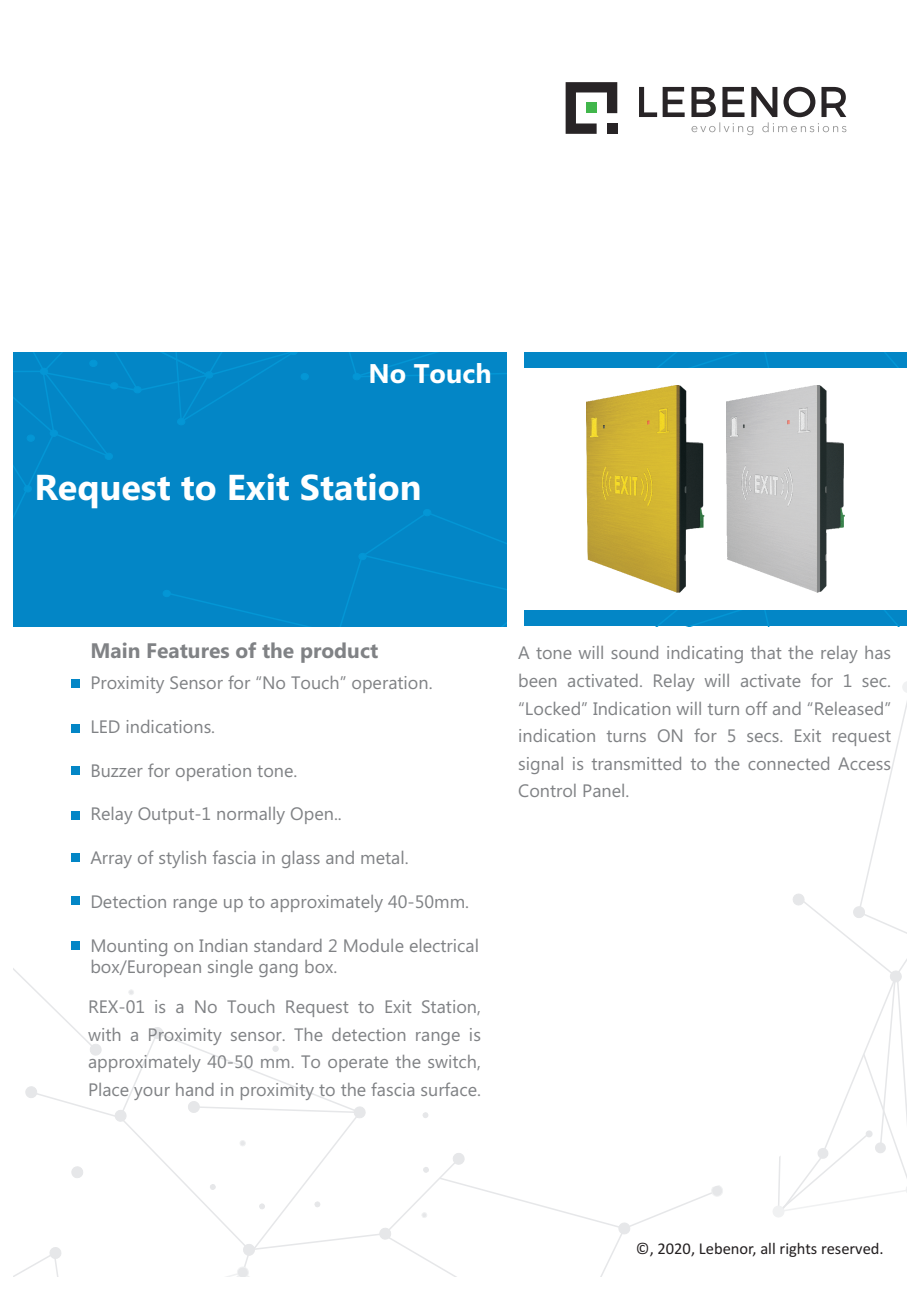
<style>
.page{position:relative;width:920px;height:1290px;background:#fff}
.page>*{position:absolute;margin:0;border:0;box-sizing:border-box;transform-origin:0 0}
.t1{font:700 36px "Ebrima";color:#fff}
.t2{font:700 27px "Ebrima";color:#fff}
.t3{font:700 21px "Ebrima";color:#808285}
.t4{font:18px/27.6px "Ebrima";color:#808285;text-align:justify}
.t5{font:16.5px "Calibri";color:#231f20}
</style>
<div class="page">
<svg style="left:14px;top:681px;width:893px;height:595px"></svg>
<div style="left:401px;top:865px;width:454px;height:334px;background:#fff;border-radius:50%"></div>
<div style="left:13px;top:352px;width:494px;height:274px;background:#0386c6"></div>
<svg style="left:566px;top:82px;width:51px;height:52px"></svg>
<svg style="left:639px;top:87px;width:207px;height:48px"></svg>
<div style="left:524px;top:352px;width:382px;height:16px;background:#0386c6"></div>
<svg style="left:884px;top:352px;width:15px;height:16px"></svg>
<svg style="left:657px;top:352px;width:112px;height:16px"></svg>
<div style="left:524px;top:610px;width:382px;height:16px;background:#0386c6"></div>
<svg style="left:884px;top:610px;width:15px;height:16px"></svg>
<svg style="left:657px;top:610px;width:112px;height:16px"></svg>
<div style="left:72px;top:724px;width:8px;height:8px;background:#0386c6"></div>
<div style="left:72px;top:679px;width:8px;height:8px;background:#0386c6"></div>
<div style="left:72px;top:811px;width:8px;height:9px;background:#0386c6"></div>
<div style="left:72px;top:767px;width:8px;height:8px;background:#0386c6"></div>
<div style="left:72px;top:853px;width:8px;height:9px;background:#0386c6"></div>
<div style="left:72px;top:941px;width:8px;height:8px;background:#0386c6"></div>
<div style="left:72px;top:896px;width:8px;height:8px;background:#0386c6"></div>
<img style="left:586px;top:385px;width:118px;height:208px">
<img style="left:726px;top:385px;width:118px;height:208px">
<h2 class="t2" style="left:368px;top:363px;width:125px">No Touch</h2>
<h1 class="t1" style="left:34px;top:473px;width:389px">Request to Exit Station</h1>
<p class="t3" style="left:90px;top:642px;width:289px">Main Features of the product</p>
<p class="t4" style="left:518px;top:641px;width:374px">A tone will sound indicating that the relay has been activated. Relay will activate for 1 sec. “Locked” Indication will turn off and “Released” indication turns ON for 5 secs. Exit request signal is transmitted to the connected Access Control Panel.</p>
<p class="t4" style="left:90px;top:671px;width:344px">Proximity Sensor for “No Touch” operation.</p>
<p class="t4" style="left:90px;top:715px;width:126px">LED indications.</p>
<p class="t4" style="left:90px;top:758px;width:209px">Buzzer for operation tone.</p>
<p class="t4" style="left:90px;top:802px;width:253px">Relay Output-1 normally Open..</p>
<p class="t4" style="left:90px;top:846px;width:320px">Array of stylish fascia in glass and metal.</p>
<p class="t4" style="left:90px;top:889px;width:380px">Detection range up to approximately 40-50mm.</p>
<p class="t4" style="left:90px;top:936px;width:390px;line-height:21.9px">Mounting on Indian standard 2 Module electrical box/European single gang box.</p>
<p class="t4" style="left:88px;top:994px;width:394px">REX-01 is a No Touch Request to Exit Station, with a Proximity sensor. The detection range is approximately 40-50 mm. To operate the switch, Place your hand in proximity to the fascia surface.</p>
<p class="t5" style="left:636px;top:1241px;width:249px">©, 2020, Lebenor, all rights reserved.</p>
</div>
